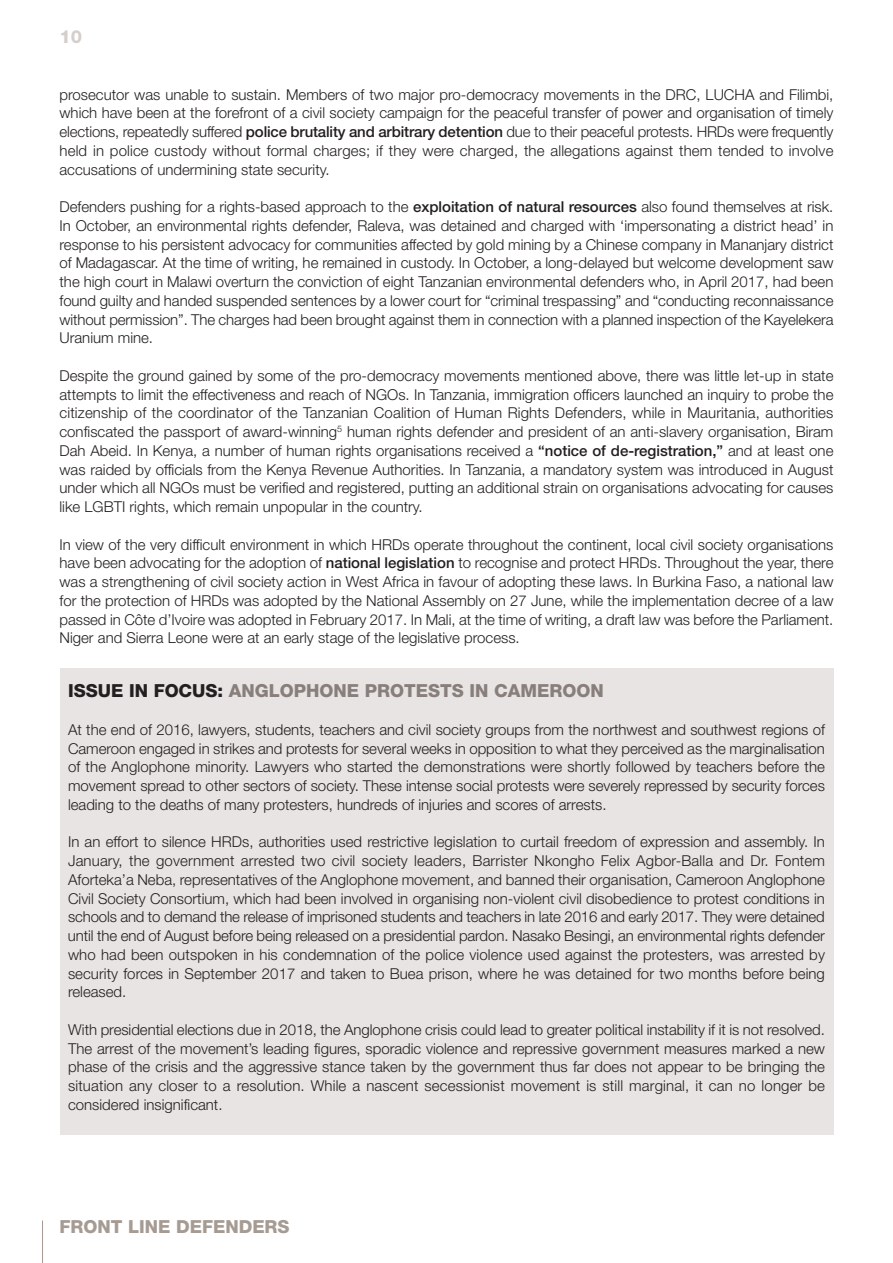
<style>
.page{position:relative;width:893px;height:1263px;background:#fff}
.page>*{position:absolute;margin:0;border:0;box-sizing:border-box;transform-origin:0 0}
.t1{font:800 18px "Helvetica Neue";color:#887f7c}
.t2{font:800 18px "Helvetica Neue";color:#a59b93}
.t3{font:800 18px "Helvetica Neue";color:#d5cfcb}
.t4{font:300 15px/18.8px "Helvetica Neue";color:#231f20;text-align:justify}
.s1{font-weight:500}
.s2{color:#231f20}
</style>
<div class="page">
<div style="left:60px;top:668px;width:773px;height:467px;background:#e7e4e3"></div>
<hr style="left:42px;top:1220px;width:1px;height:43px;background:#a59b93">
<p class="t3" style="left:60px;top:30px;width:24px">10</p>
<p class="t4" style="left:60px;top:85px;width:775px">prosecutor was unable to sustain. Members of two major pro-democracy movements in the DRC, LUCHA and Filimbi, which have been at the forefront of a civil society campaign for the peaceful transfer of power and organisation of timely elections, repeatedly suffered <span class="s1">police brutality and arbitrary detention</span> due to their peaceful protests. HRDs were frequently held in police custody without formal charges; if they were charged, the allegations against them tended to involve accusations of undermining state security.</p>
<p class="t4" style="left:60px;top:197px;width:775px">Defenders pushing for a rights-based approach to the <span class="s1">exploitation of natural resources</span> also found themselves at risk.<br>In October, an environmental rights defender, Raleva, was detained and charged with ‘impersonating a district head’ in response to his persistent advocacy for communities affected by gold mining by a Chinese company in Mananjary district of Madagascar. At the time of writing, he remained in custody. In October, a long-delayed but welcome development saw the high court in Malawi overturn the conviction of eight Tanzanian environmental defenders who, in April 2017, had been found guilty and handed suspended sentences by a lower court for “criminal trespassing” and “conducting reconnaissance without permission”. The charges had been brought against them in connection with a planned inspection of the Kayelekera Uranium mine.</p>
<p class="t4" style="left:60px;top:366px;width:775px">Despite the ground gained by some of the pro-democracy movements mentioned above, there was little let-up in state attempts to limit the effectiveness and reach of NGOs. In Tanzania, immigration officers launched an inquiry to probe the citizenship of the coordinator of the Tanzanian Coalition of Human Rights Defenders, while in Mauritania, authorities confiscated the passport of award-winning<sup>5</sup> human rights defender and president of an anti-slavery organisation, Biram Dah Abeid. In Kenya, a number of human rights organisations received a <span class="s1">“notice of de-registration,”</span> and at least one was raided by officials from the Kenya Revenue Authorities. In Tanzania, a mandatory system was introduced in August under which all NGOs must be verified and registered, putting an additional strain on organisations advocating for causes like LGBTI rights, which remain unpopular in the country.</p>
<p class="t4" style="left:60px;top:535px;width:775px">In view of the very difficult environment in which HRDs operate throughout the continent, local civil society organisations have been advocating for the adoption of <span class="s1">national legislation</span> to recognise and protect HRDs. Throughout the year, there was a strengthening of civil society action in West Africa in favour of adopting these laws. In Burkina Faso, a national law for the protection of HRDs was adopted by the National Assembly on 27 June, while the implementation decree of a law passed in Côte d’Ivoire was adopted in February 2017. In Mali, at the time of writing, a draft law was before the Parliament.<br>Niger and Sierra Leone were at an early stage of the legislative process.</p>
<p class="t1" style="left:68px;top:684px;width:537px"><span class="s2">ISSUE IN FOCUS:</span> ANGLOPHONE PROTESTS IN CAMEROON</p>
<p class="t4" style="left:68px;top:720px;width:758px">At the end of 2016, lawyers, students, teachers and civil society groups from the northwest and southwest regions of Cameroon engaged in strikes and protests for several weeks in opposition to what they perceived as the marginalisation of the Anglophone minority. Lawyers who started the demonstrations were shortly followed by teachers before the movement spread to other sectors of society. These intense social protests were severely repressed by security forces leading to the deaths of many protesters, hundreds of injuries and scores of arrests.</p>
<p class="t4" style="left:68px;top:832px;width:758px">In an effort to silence HRDs, authorities used restrictive legislation to curtail freedom of expression and assembly. In January, the government arrested two civil society leaders, Barrister Nkongho Felix Agbor-Balla and Dr. Fontem Aforteka’a Neba, representatives of the Anglophone movement, and banned their organisation, Cameroon Anglophone Civil Society Consortium, which had been involved in organising non-violent civil disobedience to protest conditions in schools and to demand the release of imprisoned students and teachers in late 2016 and early 2017. They were detained until the end of August before being released on a presidential pardon. Nasako Besingi, an environmental rights defender who had been outspoken in his condemnation of the police violence used against the protesters, was arrested by security forces in September 2017 and taken to Buea prison, where he was detained for two months before being released.</p>
<p class="t4" style="left:68px;top:1020px;width:758px">With presidential elections due in 2018, the Anglophone crisis could lead to greater political instability if it is not resolved.<br>The arrest of the movement’s leading figures, sporadic violence and repressive government measures marked a new phase of the crisis and the aggressive stance taken by the government thus far does not appear to be bringing the situation any closer to a resolution. While a nascent secessionist movement is still marginal, it can no longer be considered insignificant.</p>
<p class="t2" style="left:60px;top:1220px;width:232px">FRONT LINE DEFENDERS</p>
</div>
